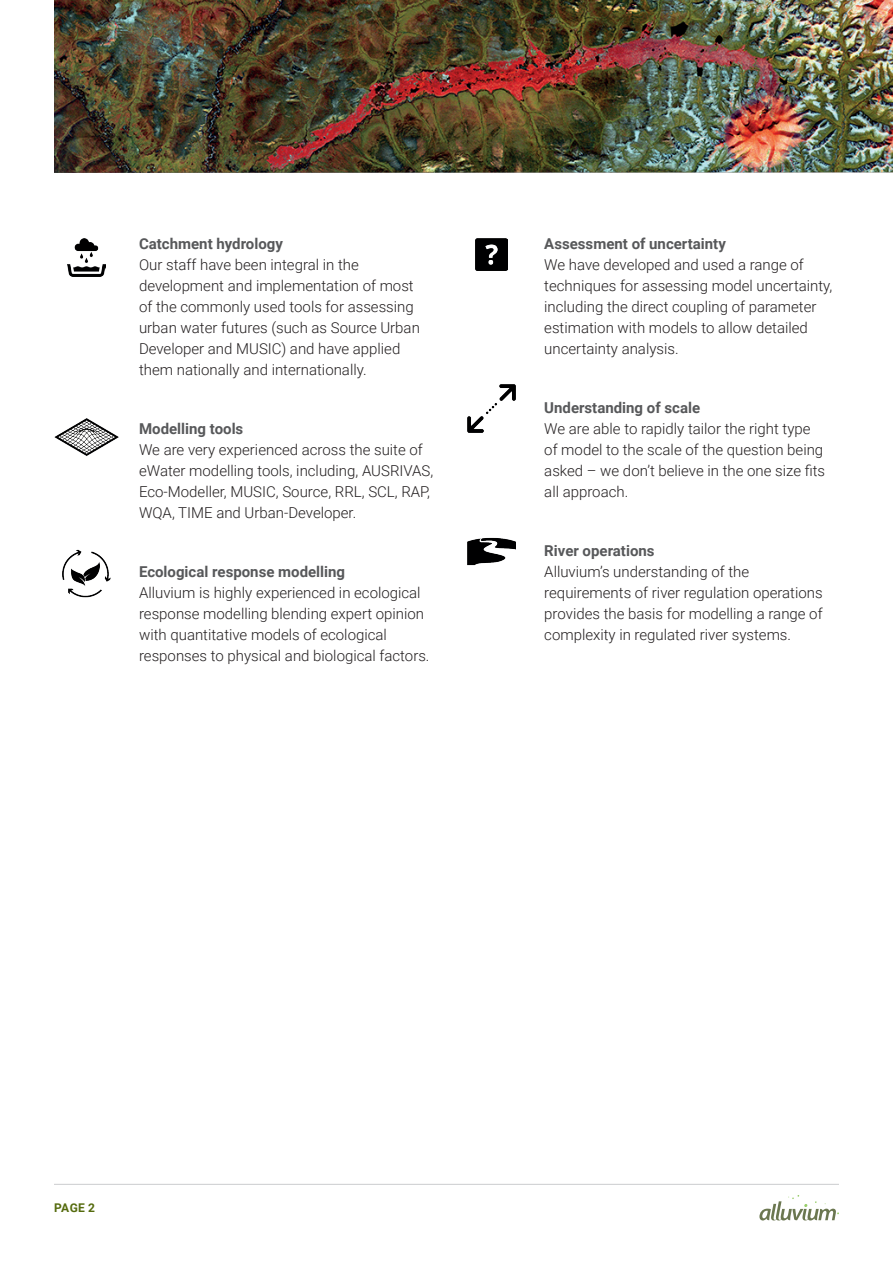
<style>
.page{position:relative;width:893px;height:1263px;background:#fff}
.page>*{position:absolute;margin:0;border:0;box-sizing:border-box;transform-origin:0 0}
.t1{font:300 15px/21px "Roboto";color:#231f20}
.t2{font:700 15px "Roboto";color:#57585a}
.t3{font:700 12px "Roboto";color:#556b0e}
</style>
<div class="page">
<svg style="left:759px;top:1195px;width:80px;height:25px"></svg>
<hr style="left:54px;top:1184px;width:785px;height:1px;background:#a8a9ad">
<img style="left:54px;top:0;width:839px;height:173px">
<img style="left:67px;top:238px;width:39px;height:39px">
<img style="left:476px;top:238px;width:32px;height:32px">
<img style="left:55px;top:418px;width:64px;height:38px">
<img style="left:468px;top:385px;width:48px;height:48px">
<img style="left:468px;top:537px;width:48px;height:29px">
<img style="left:63px;top:549px;width:48px;height:48px">
<p class="t2" style="left:139px;top:233px;width:145px">Catchment hydrology</p>
<p class="t1" style="left:139px;top:254px;width:282px">Our staff have been integral in the development and implementation of most of the commonly used tools for assessing urban water futures (such as Source Urban Developer and MUSIC) and have applied them nationally and internationally.</p>
<p class="t2" style="left:139px;top:418px;width:106px">Modelling tools</p>
<p class="t1" style="left:139px;top:439px;width:296px">We are very experienced across the suite of eWater modelling tools, including, AUSRIVAS, Eco-Modeller, MUSIC, Source, RRL, SCL, RAP, WQA, TIME and Urban-Developer.</p>
<p class="t2" style="left:139px;top:561px;width:208px">Ecological response modelling</p>
<p class="t1" style="left:139px;top:582px;width:292px">Alluvium is highly experienced in ecological response modelling blending expert opinion with quantitative models of ecological responses to physical and biological factors.</p>
<p class="t2" style="left:544px;top:233px;width:183px">Assessment of uncertainty</p>
<p class="t1" style="left:544px;top:254px;width:290px">We have developed and used a range of techniques for assessing model uncertainty, including the direct coupling of parameter estimation with models to allow detailed uncertainty analysis.</p>
<p class="t2" style="left:544px;top:397px;width:157px">Understanding of scale</p>
<p class="t1" style="left:544px;top:418px;width:282px">We are able to rapidly tailor the right type of model to the scale of the question being asked – we don’t believe in the one size fits all approach.</p>
<p class="t2" style="left:544px;top:540px;width:112px">River operations</p>
<p class="t1" style="left:544px;top:561px;width:280px">Alluvium’s understanding of the requirements of river regulation operations provides the basis for modelling a range of complexity in regulated river systems.</p>
<p class="t3" style="left:54px;top:1199px;width:42px">PAGE 2</p>
</div>
